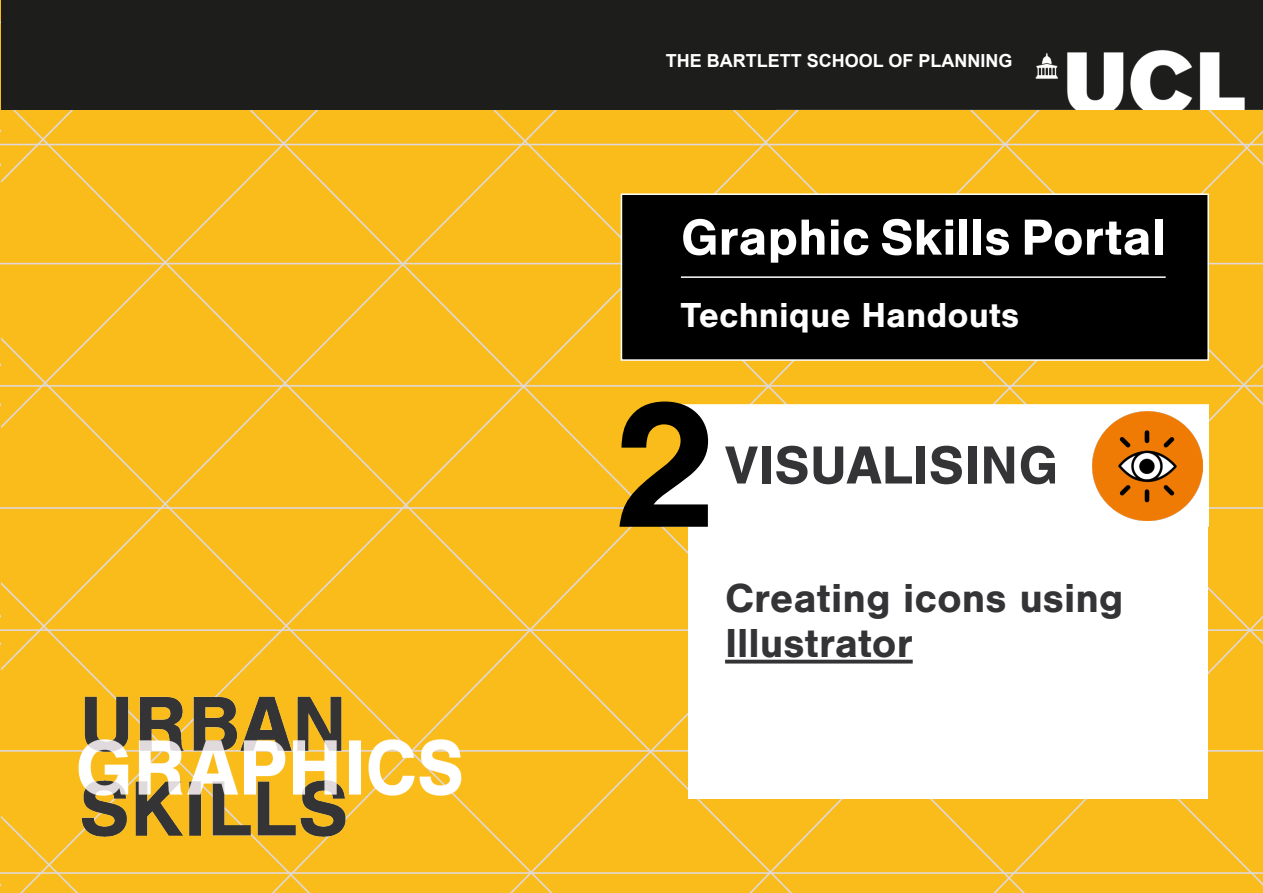
<style>
.page{position:relative;width:1263px;height:893px;background:#f9bc1a}
.page>*{position:absolute;margin:0;border:0;box-sizing:border-box;transform-origin:0 0}
.t1{font:700 185.7px "Nimbus San";color:#000}
.t2{font:700 55.5px "Nimbus San";color:#343436}
.t3{font:700 52.5px "Nimbus San";color:#fff}
.t4{font:700 42px/45px "Nimbus San";color:#343436}
.t5{font:700 36px "Nimbus San";color:#fff}
.t6{font:700 18px "Arial";color:#fff}
</style>
<div class="page">
<div style="left:621px;top:193px;width:588px;height:168px;background:#000;border:2px solid #fff"></div>
<img style="left:775px;top:0;width:488px;height:109px">
<hr style="left:681px;top:276px;width:485px;height:2px;background:#fff">
<div style="left:1px;top:0;width:774px;height:109px;background:#1d1e1c"></div>
<img style="left:34px;top:672px;width:471px;height:191px">
<div style="left:688px;top:521px;width:519px;height:278px;background:#fff"></div>
<hr style="left:725px;top:660px;width:188px;height:3px;background:#343436">
<svg style="left:654px;top:404px;width:555px;height:123px"></svg>
<img style="left:1093px;top:411px;width:109px;height:110px">
<p class="t6" style="left:666px;top:49px;width:348px">THE BARTLETT SCHOOL OF PLANNING</p>
<p class="t3" style="left:681px;top:208px;width:486px">Graphic Skills Portal</p>
<p class="t5" style="left:681px;top:294px;width:340px">Technique Handouts</p>
<h1 class="t1" style="left:612px;top:361px;width:106px">2</h1>
<p class="t2" style="left:725px;top:434px;width:335px">VISUALISING</p>
<p class="t4" style="left:725px;top:576px;width:400px">Creating icons using<br>Illustrator</p>
</div>
